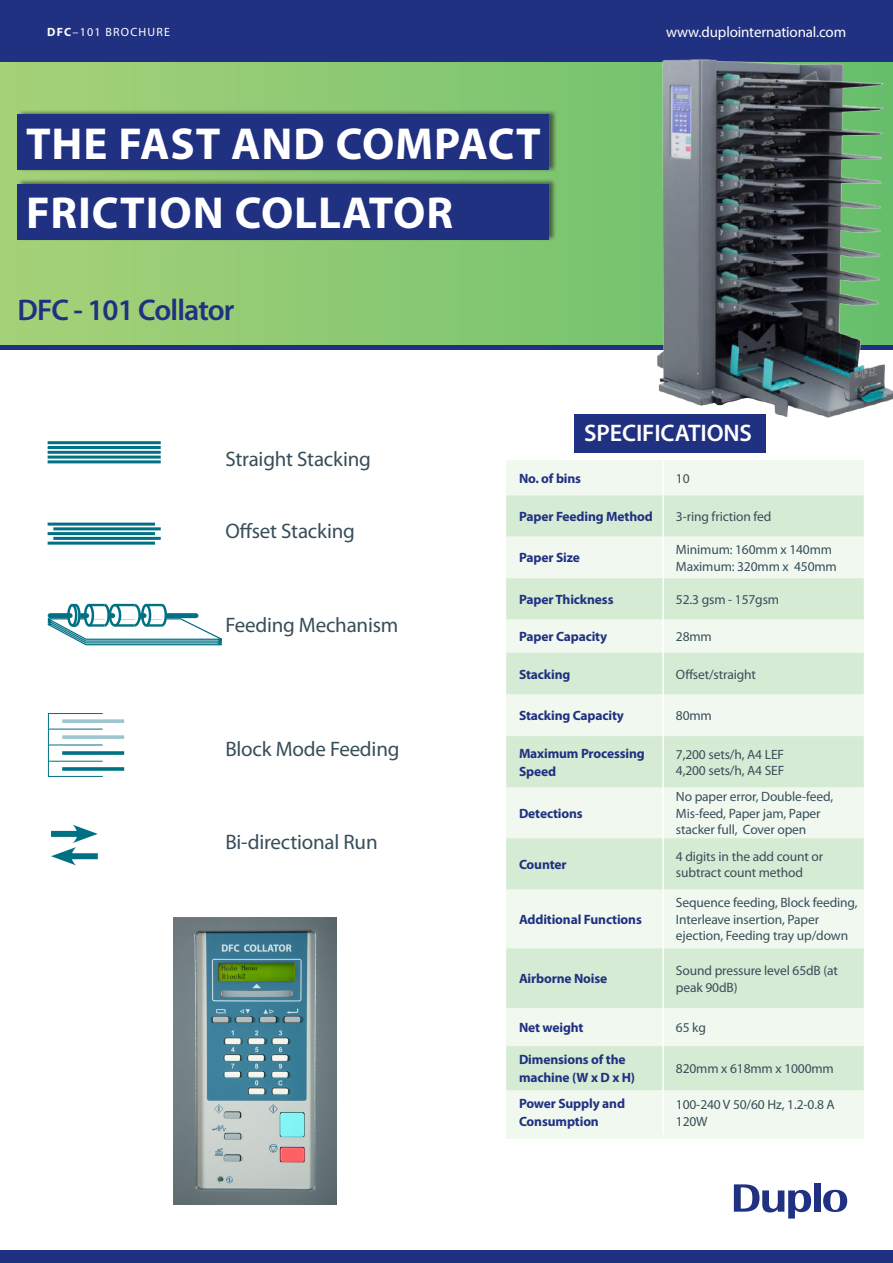
<style>
.page{position:relative;width:893px;height:1263px;background:#fff}
.page>*{position:absolute;margin:0;border:0;box-sizing:border-box;transform-origin:0 0}
.bullet{font:700 45px "Myriad Pro";letter-spacing:.02em;color:#fff}
.Front_Page_Header{font:600 30px "Myriad Pro";letter-spacing:-.03em;color:#203181}
.Front_Page_Header-2{font:600 24px "Myriad Pro";letter-spacing:-.005em;color:#fff}
.bullet-2{font:21px "Myriad Pro";letter-spacing:-.01em;color:#384e59}
.t1{font:15px "Myriad Pro";letter-spacing:-.01em;color:#fff}
.Table_copy{font:13.5px/16.5px "Myriad Pro";letter-spacing:-.01em;color:#384e59}
.Spec_Table_head{font:700 13.5px/18px "Myriad Pro";letter-spacing:-.01em;color:#203181}
.t2{font:12px "Myriad Pro";letter-spacing:.1em;color:#fff}
.s1{font-weight:700}
</style>
<div class="page">
<svg style="left:0;top:62px;width:579px;height:284px"></svg>
<div style="left:0;top:0;width:893px;height:62px;background:#203181"></div>
<hr style="left:0;top:346px;width:893px;height:4px;background:#203181">
<div style="left:0;top:1250px;width:893px;height:13px;background:#203181"></div>
<svg style="left:823px;top:1190px;width:24px;height:22px"></svg>
<div style="left:814px;top:1183px;width:6px;height:29px;background:#203181"></div>
<svg style="left:734px;top:1184px;width:77px;height:34px"></svg>
<div style="left:575px;top:415px;width:191px;height:38px;background:#203181"></div>
<div style="left:506px;top:461px;width:358px;height:673px;background:#f1f8f0"></div>
<svg style="left:506px;top:495px;width:358px;height:595px;fill:#d6ebd4"></svg>
<hr style="left:662px;top:461px;width:2px;height:34px;background:#fff">
<hr style="left:662px;top:495px;width:2px;height:41px;background:#fff">
<hr style="left:662px;top:536px;width:2px;height:42px;background:#fff">
<hr style="left:662px;top:578px;width:2px;height:41px;background:#fff">
<hr style="left:662px;top:619px;width:2px;height:34px;background:#fff">
<hr style="left:662px;top:653px;width:2px;height:41px;background:#fff">
<hr style="left:662px;top:694px;width:2px;height:42px;background:#fff">
<hr style="left:662px;top:736px;width:2px;height:51px;background:#fff">
<hr style="left:662px;top:787px;width:2px;height:51px;background:#fff">
<hr style="left:662px;top:838px;width:2px;height:51px;background:#fff">
<hr style="left:662px;top:889px;width:2px;height:59px;background:#fff">
<hr style="left:662px;top:948px;width:2px;height:60px;background:#fff">
<hr style="left:662px;top:1008px;width:2px;height:38px;background:#fff">
<hr style="left:662px;top:1046px;width:2px;height:44px;background:#fff">
<hr style="left:662px;top:1090px;width:2px;height:44px;background:#fff">
<div style="left:17px;top:109px;width:540px;height:64px;background:#231f20;opacity:.6"></div>
<div style="left:18px;top:115px;width:531px;height:55px;background:#203181"></div>
<div style="left:17px;top:178px;width:540px;height:64px;background:#231f20;opacity:.6"></div>
<div style="left:18px;top:184px;width:531px;height:55px;background:#203181"></div>
<hr style="left:48px;top:441px;width:113px;height:3px;background:#007184">
<hr style="left:48px;top:446px;width:113px;height:3px;background:#007184">
<hr style="left:48px;top:451px;width:113px;height:3px;background:#007184">
<hr style="left:48px;top:456px;width:113px;height:3px;background:#007184">
<hr style="left:48px;top:460px;width:113px;height:3px;background:#007184">
<hr style="left:48px;top:523px;width:107px;height:3px;background:#007184">
<hr style="left:53px;top:527px;width:108px;height:3px;background:#007184">
<hr style="left:48px;top:532px;width:107px;height:3px;background:#007184">
<hr style="left:53px;top:537px;width:108px;height:3px;background:#007184">
<hr style="left:48px;top:542px;width:107px;height:3px;background:#007184">
<svg style="left:47px;top:603px;width:175px;height:43px"></svg>
<div style="left:48px;top:713px;width:55px;height:64px;border:1px solid #007184"></div>
<hr style="left:49px;top:744px;width:54px;height:1px;background:#007184">
<hr style="left:49px;top:729px;width:54px;height:1px;background:#007184">
<hr style="left:49px;top:761px;width:54px;height:1px;background:#007184">
<svg style="left:62px;top:719px;width:62px;height:4px"></svg>
<svg style="left:62px;top:735px;width:62px;height:4px"></svg>
<svg style="left:62px;top:751px;width:62px;height:4px"></svg>
<svg style="left:62px;top:767px;width:62px;height:4px"></svg>
<svg style="left:51px;top:825px;width:47px;height:40px"></svg>
<img style="left:579px;top:59px;width:314px;height:359px">
<img style="left:173px;top:917px;width:164px;height:287px">
<p class="t2" style="left:47px;top:24px;width:124px"><span class="s1">DFC</span>–101 BROCHURE</p>
<p class="t1" style="left:666px;top:22px;width:182px">www.duplointernational.com</p>
<p class="bullet" style="left:26px;top:114px;width:516px">THE FAST AND COMPACT</p>
<p class="bullet" style="left:26px;top:184px;width:428px">FRICTION COLLATOR</p>
<p class="Front_Page_Header" style="left:18px;top:291px;width:218px">DFC - 101 Collator</p>
<p class="bullet-2" style="left:225px;top:446px;width:147px">Straight Stacking</p>
<p class="bullet-2" style="left:225px;top:518px;width:131px">Offset Stacking</p>
<p class="bullet-2" style="left:225px;top:612px;width:174px">Feeding Mechanism</p>
<p class="bullet-2" style="left:225px;top:736px;width:176px">Block Mode Feeding</p>
<p class="bullet-2" style="left:225px;top:829px;width:154px">Bi-directional Run</p>
<p class="Front_Page_Header-2" style="left:584px;top:418px;width:169px">SPECIFICATIONS</p>
<p class="Spec_Table_head" style="left:519px;top:469px;width:64px">No. of bins</p>
<p class="Table_copy" style="left:676px;top:470px;width:15px">10</p>
<p class="Spec_Table_head" style="left:519px;top:507px;width:135px">Paper Feeding Method</p>
<p class="Table_copy" style="left:676px;top:508px;width:97px">3-ring friction fed</p>
<p class="Spec_Table_head" style="left:519px;top:548px;width:62px">Paper Size</p>
<p class="Table_copy" style="left:676px;top:541px;width:162px">Minimum: 160mm x 140mm<br>Maximum: 320mm x 450mm</p>
<p class="Spec_Table_head" style="left:519px;top:590px;width:96px">Paper Thickness</p>
<p class="Table_copy" style="left:676px;top:591px;width:105px">52.3 gsm - 157gsm</p>
<p class="Spec_Table_head" style="left:519px;top:627px;width:90px">Paper Capacity</p>
<p class="Table_copy" style="left:676px;top:628px;width:37px">28mm</p>
<p class="Spec_Table_head" style="left:519px;top:664px;width:53px">Stacking</p>
<p class="Table_copy" style="left:676px;top:665px;width:82px">Offset/straight</p>
<p class="Spec_Table_head" style="left:519px;top:706px;width:107px">Stacking Capacity</p>
<p class="Table_copy" style="left:676px;top:707px;width:37px">80mm</p>
<p class="Spec_Table_head" style="left:519px;top:744px;width:127px">Maximum Processing<br>Speed</p>
<p class="Table_copy" style="left:676px;top:745px;width:110px">7,200 sets/h, A4 LEF</p>
<p class="Table_copy" style="left:676px;top:762px;width:110px">4,200 sets/h, A4 SEF</p>
<p class="Spec_Table_head" style="left:519px;top:804px;width:65px">Detections</p>
<p class="Table_copy" style="left:676px;top:788px;width:159px">No paper error, Double-feed,<br>Mis-feed, Paper jam, Paper stacker full, Cover open</p>
<p class="Spec_Table_head" style="left:519px;top:855px;width:49px">Counter</p>
<p class="Table_copy" style="left:676px;top:848px;width:149px">4 digits in the add count or subtract count method</p>
<p class="Spec_Table_head" style="left:519px;top:910px;width:124px">Additional Functions</p>
<p class="Table_copy" style="left:676px;top:894px;width:183px">Sequence feeding, Block feeding,<br>Interleave insertion, Paper ejection, Feeding tray up/down</p>
<p class="Spec_Table_head" style="left:519px;top:969px;width:90px">Airborne Noise</p>
<p class="Table_copy" style="left:676px;top:962px;width:164px">Sound pressure level 65dB (at peak 90dB)</p>
<p class="Spec_Table_head" style="left:519px;top:1018px;width:66px">Net weight</p>
<p class="Table_copy" style="left:676px;top:1019px;width:32px">65 kg</p>
<p class="Spec_Table_head" style="left:519px;top:1050px;width:118px">Dimensions of the machine (W x D x H)</p>
<p class="Table_copy" style="left:676px;top:1060px;width:159px">820mm x 618mm x 1000mm</p>
<p class="Spec_Table_head" style="left:519px;top:1094px;width:108px">Power Supply and<br>Consumption</p>
<p class="Table_copy" style="left:676px;top:1096px;width:160px">100-240 V 50/60 Hz, 1.2-0.8 A<br>120W</p>
</div>
